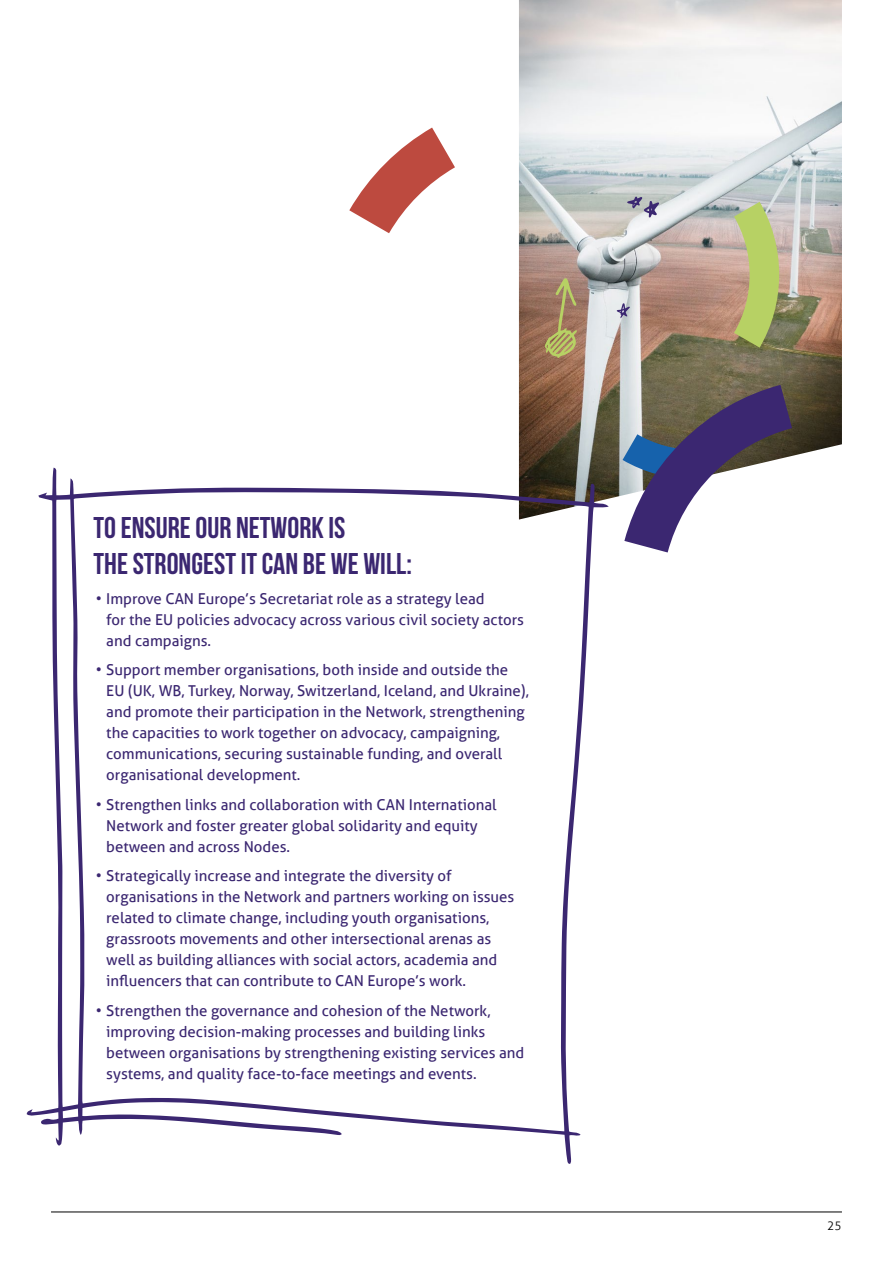
<style>
.page{position:relative;width:893px;height:1263px;background:#fff}
.page>*{position:absolute;margin:0;border:0;box-sizing:border-box;transform-origin:0 0}
.t1{font:700 30px/36px "Bebas Neue";color:#3b2771}
.t2{font:15px/21px "Aller";color:#3b2771}
.t3{font:300 12px "Aller";color:#000}
</style>
<div class="page">
<hr style="left:51px;top:1211px;width:791px;height:1px;background:#000">
<svg style="left:349px;top:128px;width:106px;height:105px"></svg>
<img style="left:519px;top:0;width:323px;height:499px">
<svg style="left:544px;top:278px;width:33px;height:80px;background:#a58d62"></svg>
<svg style="left:617px;top:303px;width:13px;height:15px"></svg>
<svg style="left:627px;top:196px;width:32px;height:22px"></svg>
<svg style="left:734px;top:202px;width:45px;height:146px;background:#b4bd74"></svg>
<svg style="left:623px;top:385px;width:169px;height:167px"></svg>
<svg style="left:27px;top:468px;width:582px;height:696px"></svg>
<h2 class="t1" style="left:94px;top:509px;width:320px">TO ENSURE OUR NETWORK IS<br>THE STRONGEST IT CAN BE WE WILL:</h2>
<p class="t2" style="left:106px;top:588px;width:419px;text-indent:-11px">• Improve CAN Europe’s Secretariat role as a strategy lead<br>for the EU policies advocacy across various civil society actors and campaigns.</p>
<p class="t2" style="left:106px;top:659px;width:424px;text-indent:-11px">• Support member organisations, both inside and outside the EU (UK, WB, Turkey, Norway, Switzerland, Iceland, and Ukraine), and promote their participation in the Network, strengthening the capacities to work together on advocacy, campaigning, communications, securing sustainable funding, and overall organisational development.</p>
<p class="t2" style="left:106px;top:794px;width:392px;text-indent:-11px">• Strengthen links and collaboration with CAN International<br>Network and foster greater global solidarity and equity between and across Nodes.</p>
<p class="t2" style="left:106px;top:865px;width:409px;text-indent:-11px">• Strategically increase and integrate the diversity of organisations in the Network and partners working on issues related to climate change, including youth organisations, grassroots movements and other intersectional arenas as well as building alliances with social actors, academia and influencers that can contribute to CAN Europe’s work.</p>
<p class="t2" style="left:106px;top:1000px;width:420px;text-indent:-11px">• Strengthen the governance and cohesion of the Network, improving decision-making processes and building links between organisations by strengthening existing services and systems, and quality face-to-face meetings and events.</p>
<p class="t3" style="left:827px;top:1218px;width:16px">25</p>
</div>
